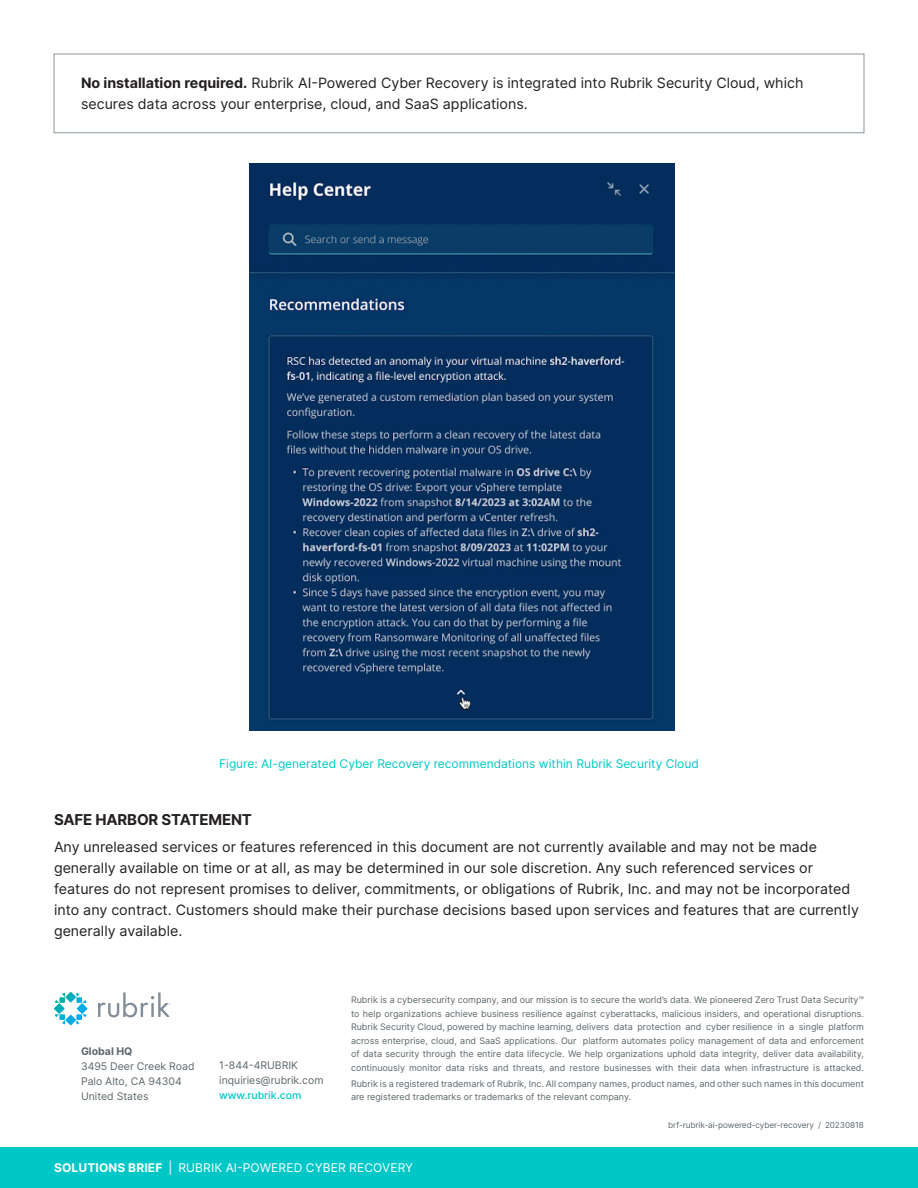
<style>
.page{position:relative;width:918px;height:1188px;background:#fff}
.page>*{position:absolute;margin:0;border:0;box-sizing:border-box;transform-origin:0 0}
.BRF_h2{font:700 15px "Inter";letter-spacing:-.01em;color:#231f20}
.BRF_text{font:14.25px/21px "Inter";color:#231f20}
.note{font:14.25px/21px "Inter";color:#231f20}
.BRF_text-2{font:12px "Inter";color:#00c7c7}
.t1{font:12px "Inter";letter-spacing:.01em;color:#fff}
.t2{font:10.5px/15px "Inter";color:#5c666b}
.t3{font:500 10.5px "Inter";color:#00c7c7}
.t4{font:700 10.5px "Inter";color:#5c666b}
.t5{font:9px/13.5px "Inter";color:#5c666b;text-align:justify}
.t6{font:8.25px "Inter";letter-spacing:-.01em;color:#5c666b}
.s1{font-weight:700}
</style>
<div class="page">
<div style="left:0;top:1148px;width:918px;height:40px;background:#00c7c7"></div>
<svg style="left:54px;top:992px;width:33px;height:33px"></svg>
<svg style="left:98px;top:992px;width:72px;height:25px"></svg>
<img style="left:250px;top:164px;width:425px;height:567px">
<div style="left:54px;top:54px;width:810px;height:79px;border:1px solid #8b979d"></div>
<p class="note" style="left:81px;top:72px;width:724px"><span class="s1">No installation required.</span> Rubrik AI -Powered Cyber Recovery is integrated into Rubrik Security Cloud, which secures data across your enterprise, cloud, and SaaS applications.</p>
<p class="BRF_text-2" style="left:219px;top:755px;width:481px">Figure: AI -generated Cyber Recovery recommendations within Rubrik Security Cloud</p>
<p class="BRF_h2" style="left:54px;top:808px;width:199px">SAFE HARBOR STATEMENT</p>
<p class="BRF_text" style="left:54px;top:836px;width:806px">Any unreleased services or features referenced in this document are not currently available and may not be made generally available on time or at all, as may be determined in our sole discretion. Any such referenced services or features do not represent promises to deliver, commitments, or obligations of Rubrik, I nc. and may not be incorporated into any contract. Customers should make their purchase decisions based upon services and features that are currently generally available.</p>
<p class="t4" style="left:81px;top:1044px;width:53px">Global HQ</p>
<p class="t2" style="left:81px;top:1059px;width:115px">3495 Deer Creek Road<br>Palo Alto, CA 94304<br>United States</p>
<p class="t2" style="left:219px;top:1057px;width:106px">1-844-4RUBRIK inquiries@rubrik.com</p>
<p class="t3" style="left:219px;top:1087px;width:84px">www.rubrik.com</p>
<p class="t5" style="left:351px;top:993px;width:515px">Rubrik is a cybersecurity company, and our mission is to secure the world’s data. We pioneered Zero Trust Data Security™ to help organizations achieve business resilience against cyberattacks, malicious insiders, and operational disruptions.<br>Rubrik Security Cloud, powered by machine learning, delivers data protection and cyber resilience in a single platform across enterprise, cloud, and SaaS applications. Our platform automates policy management of data and enforcement of data security through the entire data lifecycle. We help organizations uphold data integrity, deliver data availability, continuously monitor data risks and threats, and restore businesses with their data when infrastructure is attacked.</p>
<p class="t5" style="left:351px;top:1077px;width:515px">Rubrik is a registered trademark of Rubrik, Inc. All company names, product names, and other such names in this document are registered trademarks or trademarks of the relevant company.</p>
<p class="t6" style="left:668px;top:1119px;width:197px">brf-rubrik-ai-powered-cyber-recovery / 20230818</p>
<h3 class="t1" style="left:54px;top:1159px;width:361px"><span class="s1">SOLUTIONS BRIEF</span> | Rubrik AI -Powered Cyber Recovery</h3>
</div>
